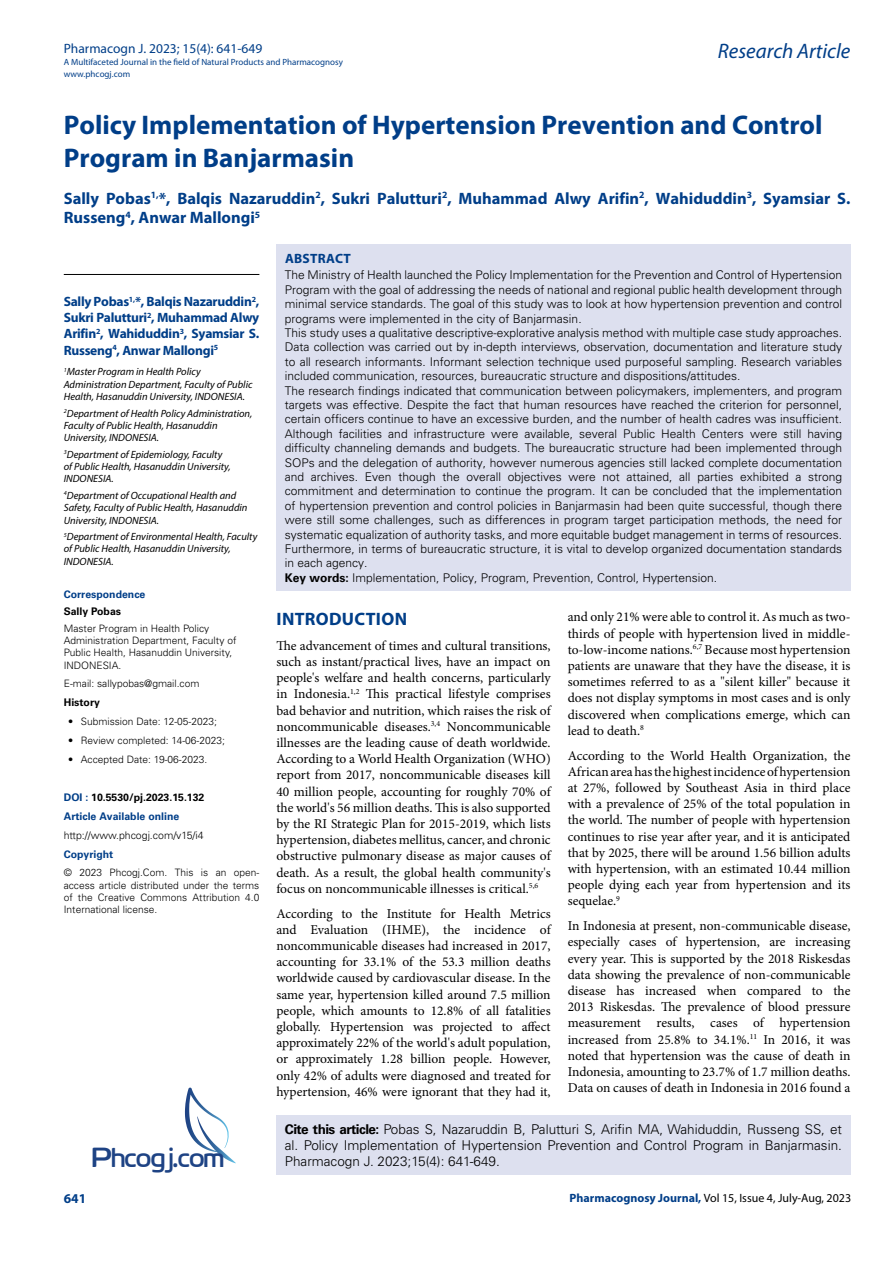
<style>
.page{position:relative;width:893px;height:1263px;background:#fff}
.page>*{position:absolute;margin:0;border:0;box-sizing:border-box;transform-origin:0 0}
.t1{font:27.6px "Cloud World";color:#1e4384}
.t2{font:700 27px/33px "Myriad Pro";color:#003e88}
.t3{font:italic 21px "Myriad Pro";color:#003e88}
.t4{font:700 18px "Myriad Pro";letter-spacing:.015em;color:#003e88}
.t5{font:700 16.5px/19.5px "Myriad Pro";color:#003e88}
.t6{font:13.5px/16.2px "Minion Pro";color:#000;text-align:justify}
.t7{font:300 13.5px/16.2px "Univers LT Std";color:#000}
.t8{font:700 13.5px/16.2px "Myriad Pro";letter-spacing:-.02em;color:#003e88;text-align:justify}
.t9{font:13.5px "Myriad Pro";color:#003e88}
.t10{font:700 13.5px "Myriad Pro";letter-spacing:.02em;color:#003e88}
.t11{font:300 12px/14.4px "Univers LT Std";color:#000}
.t12{font:12px "Myriad Pro";color:#000}
.t13{font:italic 10.5px/12.3px "Myriad Pro";color:#000}
.t14{font:700 10.5px/18.9px "Univers LT Std";color:#003e88}
.t15{font:300 10.5px "Univers LT Std";color:#000}
.t16{font:700 10.5px "Univers LT Std";color:#000}
.t17{font:300 10.2px/12.3px "Univers LT Std";color:#000}
.t18{font:9px/12px "Myriad Pro";color:#003e88}
.s1{color:#000}
.s2{font-weight:700}
.s3{font-weight:700;color:#003e88}
</style>
<div class="page">
<div style="left:276px;top:1115px;width:574px;height:60px;background:#dde0ef"></div>
<svg style="left:185px;top:1087px;width:51px;height:76px"></svg>
<div style="left:276px;top:244px;width:575px;height:346px;background:#dde0ef"></div>
<hr style="left:64px;top:274px;width:195px;height:1px;background:#000">
<p class="t9" style="left:64px;top:40px;width:200px">Pharmacogn J. 2023; 15(4): 641-649</p>
<p class="t18" style="left:64px;top:55px;width:281px">A Multifaceted Journal in the field of Natural Products and Pharmacognosy www.phcogj.com</p>
<h3 class="t3" style="left:718px;top:38px;width:134px">Research Article</h3>
<h2 class="t2" style="left:64px;top:108px;width:760px">Policy Implementation of Hypertension Prevention and Control<br>Program in Banjarmasin</h2>
<p class="t5" style="left:64px;top:188px;width:788px">Sally Pobas<sup>1,</sup>*, Balqis Nazaruddin<sup>2</sup>, Sukri Palutturi<sup>2</sup>, Muhammad Alwy Arifin<sup>2</sup>, Wahiduddin<sup>3</sup>, Syamsiar S.<br>Russeng<sup>4</sup>, Anwar Mallongi<sup>5</sup></p>
<p class="t8" style="left:64px;top:293px;width:197px">Sally Pobas<sup>1,</sup>*, Balqis Nazaruddin<sup>2</sup>, Sukri Palutturi<sup>2</sup>, Muhammad Alwy Arifin<sup>2</sup>, Wahiduddin<sup>3</sup>, Syamsiar S.<br>Russeng<sup>4</sup>, Anwar Mallongi<sup>5</sup></p>
<p class="t13" style="left:64px;top:366px;width:190px"><sup>1</sup>Master Program in Health Policy<br>Administration Department, Faculty of Public<br>Health, Hasanuddin University, INDONESIA.</p>
<p class="t13" style="left:64px;top:407px;width:190px"><sup>2</sup>Department of Health Policy Administration,<br>Faculty of Public Health, Hasanuddin<br>University, INDONESIA.</p>
<p class="t13" style="left:64px;top:448px;width:168px"><sup>3</sup>Department of Epidemiology, Faculty of Public Health, Hasanuddin University,<br>INDONESIA.</p>
<p class="t13" style="left:64px;top:489px;width:185px"><sup>4</sup>Department of Occupational Health and<br>Safety, Faculty of Public Health, Hasanuddin<br>University, INDONESIA.</p>
<p class="t13" style="left:64px;top:530px;width:195px"><sup>5</sup>Department of Environmental Health, Faculty of Public Health, Hasanuddin University,<br>INDONESIA.</p>
<p class="t14" style="left:64px;top:585px;width:83px">Correspondence</p>
<p class="t16" style="left:64px;top:605px;width:59px">Sally Pobas</p>
<p class="t17" style="left:64px;top:622px;width:174px">Master Program in Health Policy<br>Administration Department, Faculty of<br>Public Health, Hasanuddin University,<br>INDONESIA.</p>
<p class="t17" style="left:64px;top:678px;width:137px">E-mail: sallypobas@gmail.com</p>
<p class="t16" style="left:64px;top:696px;width:38px">History</p>
<p class="t17" style="left:68px;top:715px;width:150px">• Submission Date: 12-05-2023;</p>
<p class="t17" style="left:68px;top:734px;width:158px">• Review completed: 14-06-2023;</p>
<p class="t17" style="left:68px;top:753px;width:141px">• Accepted Date: 19-06-2023.</p>
<p class="t14" style="left:64px;top:788px;width:142px">DOI : <span class="s1">10.5530/pj.2023.15.132<br></span>Article Available online</p>
<p class="t15" style="left:64px;top:828px;width:141px">http://www.phcogj.com/v15/i4</p>
<p class="t14" style="left:64px;top:844px;width:51px">Copyright</p>
<p class="t17" style="left:64px;top:866px;width:197px;text-align:justify">© 2023 Phcogj.Com. This is an open&shy;access article distributed under the terms of the Creative Commons Attribution 4.0<br>International license.</p>
<p class="t10" style="left:285px;top:250px;width:67px">ABSTRACT</p>
<p class="t11" style="left:285px;top:268px;width:559px">The Ministry of Health launched the Policy Implementation for the Prevention and Control of Hypertension Program with the goal of addressing the needs of national and regional public health development through minimal service standards. The goal of this study was to look at how hypertension prevention and control programs were implemented in the city of Banjarmasin.<br>This study uses a qualitative descriptive-explorative analysis method with multiple case study approaches.<br>Data collection was carried out by in-depth interviews, observation, documentation and literature study to all research informants. Informant selection technique used purposeful sampling. Research variables included communication, resources, bureaucratic structure and dispositions/attitudes.<br>The research findings indicated that communication between policymakers, implementers, and program targets was effective. Despite the fact that human resources have reached the criterion for personnel, certain officers continue to have an excessive burden, and the number of health cadres was insufficient.<br>Although facilities and infrastructure were available, several Public Health Centers were still having difficulty channeling demands and budgets. The bureaucratic structure had been implemented through SOPs and the delegation of authority, however numerous agencies still lacked complete documentation and archives. Even though the overall objectives were not attained, all parties exhibited a strong commitment and determination to continue the program. It can be concluded that the implementation of hypertension prevention and control policies in Banjarmasin had been quite successful, though there were still some challenges, such as differences in program target participation methods, the need for systematic equalization of authority tasks, and more equitable budget management in terms of resources.<br>Furthermore, in terms of bureaucratic structure, it is vital to develop organized documentation standards in each agency.<br><span class="s2">Key words:</span> Implementation, Policy, Program, Prevention, Control, Hypertension.</p>
<h3 class="t4" style="left:277px;top:607px;width:132px">INTRODUCTION</h3>
<p class="t6" style="left:276px;top:637px;width:276px">The advancement of times and cultural transitions, such as instant/practical lives, have an impact on people's welfare and health concerns, particularly in Indonesia.<sup>1,2</sup> This practical lifestyle comprises bad behavior and nutrition, which raises the risk of noncommunicable diseases.<sup>3,4</sup> Noncommunicable illnesses are the leading cause of death worldwide.<br>According to a World Health Organization (WHO) report from 2017, noncommunicable diseases kill 40 million people, accounting for roughly 70% of the world's 56 million deaths. This is also supported by the RI Strategic Plan for 2015-2019, which lists hypertension, diabetes mellitus, cancer, and chronic obstructive pulmonary disease as major causes of death. As a result, the global health community's focus on noncommunicable illnesses is critical.<sup>5,6</sup></p>
<p class="t6" style="left:276px;top:905px;width:276px">According to the Institute for Health Metrics and Evaluation (IHME), the incidence of noncommunicable diseases had increased in 2017, accounting for 33.1% of the 53.3 million deaths worldwide caused by cardiovascular disease. In the same year, hypertension killed around 7.5 million people, which amounts to 12.8% of all fatalities globally. Hypertension was projected to affect approximately 22% of the world's adult population, or approximately 1.28 billion people. However, only 42% of adults were diagnosed and treated for hypertension, 46% were ignorant that they had it,</p>
<p class="t6" style="left:568px;top:609px;width:284px">and only 21% were able to control it. As much as two&shy;thirds of people with hypertension lived in middle&shy;to-low-income nations.<sup>6,7</sup> Because most hypertension patients are unaware that they have the disease, it is sometimes referred to as a "silent killer" because it does not display symptoms in most cases and is only discovered when complications emerge, which can lead to death.<sup>8</sup></p>
<p class="t6" style="left:568px;top:747px;width:284px">According to the World Health Organization, the African area has the highest incidence of hypertension at 27%, followed by Southeast Asia in third place with a prevalence of 25% of the total population in the world. The number of people with hypertension continues to rise year after year, and it is anticipated that by 2025, there will be around 1.56 billion adults with hypertension, with an estimated 10.44 million people dying each year from hypertension and its sequelae.<sup>9</sup></p>
<p class="t6" style="left:568px;top:918px;width:284px">In Indonesia at present, non-communicable disease, especially cases of hypertension, are increasing every year. This is supported by the 2018 Riskesdas data showing the prevalence of non-communicable disease has increased when compared to the 2013 Riskesdas. The prevalence of blood pressure measurement results, cases of hypertension increased from 25.8% to 34.1%.<sup>11</sup> In 2016, it was noted that hypertension was the cause of death in Indonesia, amounting to 23.7% of 1.7 million deaths.<br>Data on causes of death in Indonesia in 2016 found a</p>
<p class="t8" style="left:64px;top:1190px;width:24px">641</p>
<p class="t7" style="left:285px;top:1121px;width:559px"><span class="s2">Cite this article:</span> Pobas S, Nazaruddin B, Palutturi S, Arifin MA, Wahiduddin, Russeng SS, et al. Policy Implementation of Hypertension Prevention and Control Program in Banjarmasin.</p>
<h1 class="t1" style="left:92px;top:1136px;width:134px">Phcogj.com</h1>
<p class="t7" style="left:285px;top:1153px;width:216px">Pharmacogn J. 2023;15(4): 641-649.</p>
<p class="t12" style="left:570px;top:1190px;width:283px"><span class="s3">Pharmacognosy Journal,</span> Vol 15, Issue 4, July-Aug, 2023</p>
</div>
